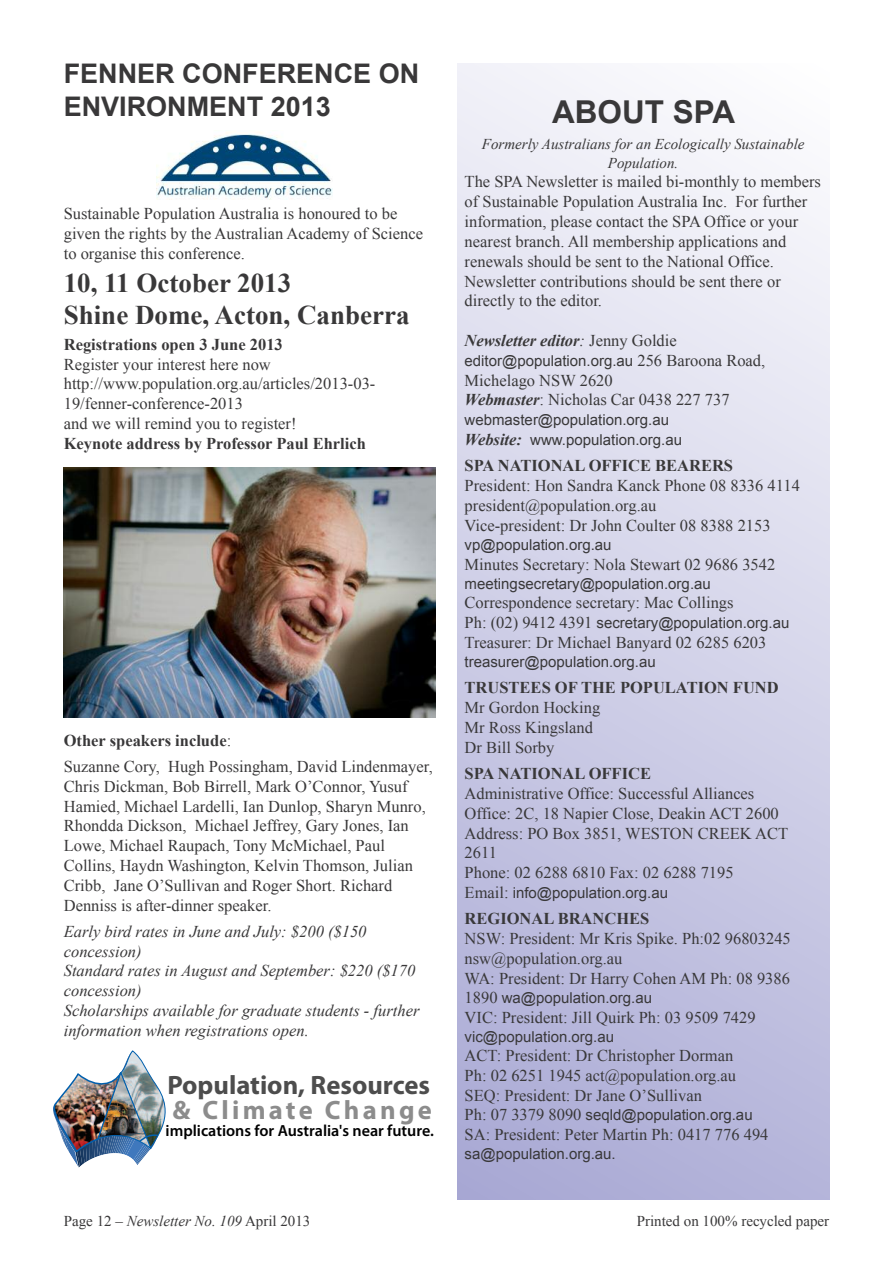
<style>
.page{position:relative;width:893px;height:1263px;background:#fff}
.page>*{position:absolute;margin:0;border:0;box-sizing:border-box;transform-origin:0 0}
.t1{font:700 31.5px "Arial";color:#393839}
.t2{font:700 27px/32.4px "Times New Roman";color:#393839}
.t3{font:700 27px/32.4px "Arial";color:#393839}
.t4{font:700 26.7px "Myriad Pro";color:#4d4d4d}
.t5{font:700 26.7px "Myriad Pro";letter-spacing:.125em;color:#8c8c8c}
.t6{font:16.5px/19.8px "Times New Roman";color:#393839}
.t7{font:italic 16.5px/19.8px "Times New Roman";color:#393839}
.t8{font:700 16.5px "Times New Roman";color:#393839}
.t9{font:italic 700 16.5px "Times New Roman";color:#393839}
.t10{font:600 16.05px "Myriad Pro";color:#000}
.t11{font:15px/19.8px "Arial";color:#393839}
.t12{font:15px "Times New Roman";color:#393839}
.t13{font:italic 15px/19px "Times New Roman";color:#393839;text-align:center}
.s1{font-weight:700}
.s2{font-style:italic}
.s3{font-weight:400}
.s4{font-weight:400;font-style:normal}
.s5{font-family:"Times New Roman";font-size:16.5px}
.s6{font-weight:700;font-style:italic}
.s7{font-family:"Times New Roman";font-weight:700;font-style:italic;font-size:16.5px}
</style>
<div class="page">
<div style="left:457px;top:64px;width:372px;height:1135px;background:linear-gradient(to bottom,#f8f8fb,#aeaed7)"></div>
<img style="left:64px;top:468px;width:372px;height:250px">
<img style="left:53px;top:1050px;width:113px;height:118px">
<img style="left:156px;top:132px;width:177px;height:68px">
<h2 class="t3" style="left:64px;top:58px;width:357px">FENNER CONFERENCE ON<br>ENVIRONMENT 2013</h2>
<p class="t6" style="left:64px;top:204px;width:361px">Sustainable Population Australia is honoured to be given the rights by the Australian Academy of Science to organise this conference.</p>
<h2 class="t2" style="left:64px;top:267px;width:347px">10, 11 October 2013<br>Shine Dome, Acton, Canberra</h2>
<p class="t8" style="left:64px;top:335px;width:221px">Registrations open 3 June 2013</p>
<p class="t6" style="left:64px;top:354px;width:313px">Register your interest here now http://www.population.org.au/articles/2013-03- 19/fenner-conference-2013<br>and we will remind you to register!</p>
<p class="t8" style="left:64px;top:434px;width:304px">Keynote address by Professor Paul Ehrlich</p>
<p class="t6" style="left:64px;top:727px;width:371px;line-height:26.2px"><span class="s1">Other speakers include</span>:<br>Suzanne Cory, Hugh Possingham, David Lindenmayer,</p>
<p class="t6" style="left:64px;top:776px;width:363px">Chris Dickman, Bob Birrell, Mark O’Connor, Yusuf Hamied, Michael Lardelli, Ian Dunlop, Sharyn Munro, Rhondda Dickson, Michael Jeffrey, Gary Jones, Ian Lowe, Michael Raupach, Tony McMichael, Paul Collins, Haydn Washington, Kelvin Thomson, Julian Cribb, Jane O’Sullivan and Roger Short. Richard Denniss is after-dinner speaker.</p>
<p class="t7" style="left:64px;top:921px;width:357px">Early bird rates in June and July: $200 ($150 concession)<br>Standard rates in August and September: $220 ($170 concession)<br>Scholarships available for graduate students - further information when registrations open.</p>
<h3 class="t4" style="left:167px;top:1075px;width:264px">Population, Resources</h3>
<p class="t10" style="left:166px;top:1125px;width:270px">implications for Australia's near future.</p>
<h3 class="t5" style="left:172px;top:1100px;width:261px">&amp; Climate Change</h3>
<p class="t12" style="left:64px;top:1213px;width:248px">Page 12 – <span class="s2">Newsletter No. 109</span> April 2013</p>
<h1 class="t1" style="left:552px;top:95px;width:185px">ABOUT SPA</h1>
<p class="t13" style="left:482px;top:134px;width:324px">Formerly Australians for an Ecologically Sustainable<br>Population.</p>
<p class="t6" style="left:465px;top:172px;width:358px">The SPA Newsletter is mailed bi-monthly to members of Sustainable Population Australia Inc. For further information, please contact the SPA Office or your nearest branch. All membership applications and renewals should be sent to the National Office.<br>Newsletter contributions should be sent there or directly to the editor.</p>
<p class="t9" style="left:465px;top:331px;width:214px">Newsletter editor<span class="s3">:</span> <span class="s4">Jenny Goldie</span></p>
<p class="t11" style="left:465px;top:351px;width:302px">editor@population.org.au <span class="s5">256 Baroona Road,</span></p>
<p class="t6" style="left:465px;top:370px;width:267px">Michelago NSW 2620<br><span class="s6">Webmaster</span>: Nicholas Car 0438 227 737</p>
<p class="t11" style="left:465px;top:410px;width:219px">webmaster@population.org.au<br><span class="s7">Website:</span> www.population.org.au</p>
<p class="t8" style="left:465px;top:456px;width:270px">SPA NATIONAL OFFICE BEARERS</p>
<p class="t6" style="left:465px;top:475px;width:337px">President: Hon Sandra Kanck Phone 08 8336 4114 president@population.org.au<br>Vice-president: Dr John Coulter 08 8388 2153</p>
<p class="t11" style="left:465px;top:535px;width:148px">vp@population.org.au</p>
<p class="t6" style="left:465px;top:555px;width:312px">Minutes Secretary: Nola Stewart 02 9686 3542</p>
<p class="t11" style="left:465px;top:574px;width:248px">meetingsecretary@population.org.au</p>
<p class="t6" style="left:465px;top:592px;width:270px">Correspondence secretary: Mac Collings</p>
<p class="t11" style="left:465px;top:613px;width:326px"><span class="s5">Ph: (02) 9412 4391</span> secretary@population.org.au</p>
<p class="t6" style="left:465px;top:632px;width:303px">Treasurer: Dr Michael Banyard 02 6285 6203</p>
<p class="t11" style="left:465px;top:652px;width:193px">treasurer@population.org.au</p>
<p class="t8" style="left:465px;top:678px;width:316px">TRUSTEES OF THE POPULATION FUND</p>
<p class="t6" style="left:465px;top:698px;width:137px">Mr Gordon Hocking<br>Mr Ross Kingsland<br>Dr Bill Sorby</p>
<p class="t8" style="left:465px;top:764px;width:188px">SPA NATIONAL OFFICE</p>
<p class="t6" style="left:465px;top:783px;width:325px">Administrative Office: Successful Alliances Office: 2C, 18 Napier Close, Deakin ACT 2600<br>Address: PO Box 3851, WESTON CREEK ACT 2611<br>Phone: 02 6288 6810 Fax: 02 6288 7195</p>
<p class="t11" style="left:465px;top:883px;width:205px"><span class="s5">Email:</span> info@population.org.au</p>
<p class="t8" style="left:465px;top:909px;width:186px">REGIONAL BRANCHES</p>
<p class="t6" style="left:465px;top:928px;width:328px">NSW: President: Mr Kris Spike. Ph:02 96803245 nsw@population.org.au<br>WA: President: Dr Harry Cohen AM Ph: 08 9386</p>
<p class="t11" style="left:465px;top:988px;width:189px"><span class="s5">1890</span> wa@population.org.au</p>
<p class="t6" style="left:465px;top:1008px;width:293px">VIC: President: Jill Quirk Ph: 03 9509 7429</p>
<p class="t11" style="left:465px;top:1027px;width:151px">vic@population.org.au</p>
<p class="t6" style="left:465px;top:1045px;width:273px">ACT: President: Dr Christopher Dorman<br>Ph: 02 6251 1945 act@population.org.au<br>SEQ: President: Dr Jane O’Sullivan</p>
<p class="t11" style="left:465px;top:1105px;width:290px"><span class="s5">Ph: 07 3379 8090</span> seqld@population.org.au</p>
<p class="t6" style="left:465px;top:1125px;width:305px">SA: President: Peter Martin Ph: 0417 776 494</p>
<p class="t11" style="left:465px;top:1144px;width:153px">sa@population.org.au.</p>
<p class="t12" style="left:637px;top:1213px;width:194px">Printed on 100% recycled paper</p>
</div>
